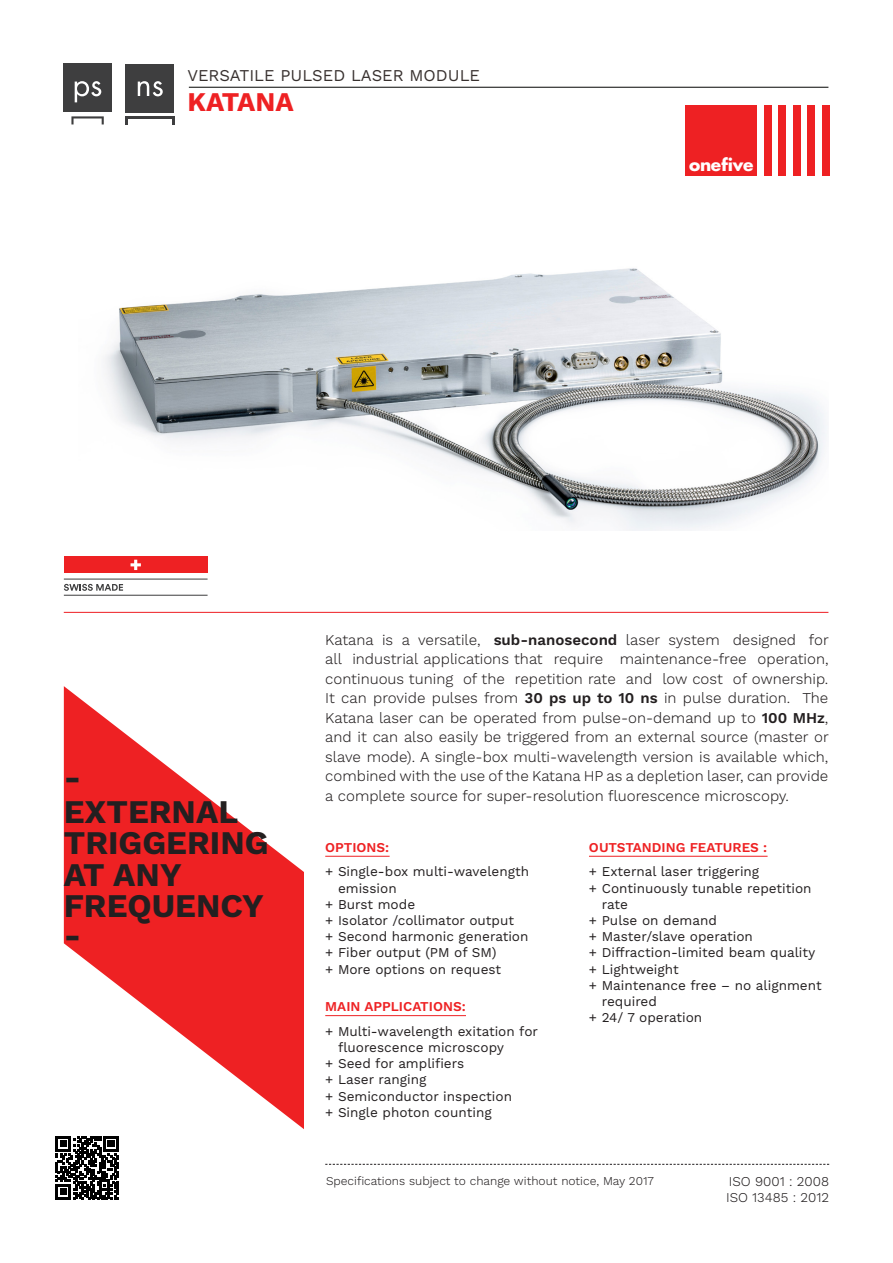
<style>
.page{position:relative;width:893px;height:1263px;background:#fff}
.page>*{position:absolute;margin:0;border:0;box-sizing:border-box;transform-origin:0 0}
.BIG_TXT{font:700 33px/31.5px "Work Sans";color:#231f20}
.Laser_NAME{font:700 27px "Work Sans";color:#ee2123}
.t1{font:700 16.65px "Futura Std";letter-spacing:-.02em;color:#fff}
.sous-titre{font:16.5px "Work Sans";color:#38312f}
.Main_description{font:300 15px/19.5px "Work Sans";color:#231f20;text-align:justify}
.t2{font:13.5px/16.2px "Work Sans";color:#231f20}
.Title_bullet{font:600 13.5px "Work Sans";color:#ee2123}
.Bullet{font:300 13.5px "Work Sans";color:#231f20}
.Bullet-2{font:300 12px "Work Sans";color:#231f20}
.s1{font-weight:600}
</style>
<div class="page">
<svg style="left:64px;top:686px;width:240px;height:514px;fill:#ee2123"></svg>
<img style="left:105px;top:268px;width:722px;height:263px">
<div style="left:685px;top:105px;width:72px;height:71px;background:#ee2123"></div>
<div style="left:808px;top:105px;width:7px;height:71px;background:#ee2123"></div>
<div style="left:793px;top:105px;width:7px;height:71px;background:#ee2123"></div>
<div style="left:779px;top:105px;width:7px;height:71px;background:#ee2123"></div>
<div style="left:764px;top:105px;width:8px;height:71px;background:#ee2123"></div>
<div style="left:822px;top:105px;width:7px;height:71px;background:#ee2123"></div>
<hr style="left:64px;top:579px;width:144px;height:1px;background:#3c3c3d">
<hr style="left:64px;top:595px;width:144px;height:1px;background:#3c3c3d">
<div style="left:64px;top:557px;width:144px;height:16px;background:#ee2123"></div>
<svg style="left:131px;top:560px;width:10px;height:10px"></svg>
<svg style="left:64px;top:584px;width:59px;height:7px"></svg>
<hr style="left:189px;top:87px;width:639px;height:1px;background:#040503">
<svg style="left:325px;top:1164px;width:504px;height:1px"></svg>
<hr style="left:64px;top:612px;width:764px;height:1px;background:#ee1d23">
<div style="left:64px;top:64px;width:48px;height:48px;background:#3e3e3f"></div>
<svg style="left:71px;top:116px;width:33px;height:8px"></svg>
<svg style="left:75px;top:81px;width:26px;height:21px"></svg>
<div style="left:126px;top:64px;width:48px;height:48px;background:#3e3e3f"></div>
<svg style="left:126px;top:118px;width:2px;height:6px"></svg>
<hr style="left:126px;top:116px;width:32px;height:2px;background:#3e3e3f">
<svg style="left:158px;top:116px;width:16px;height:8px"></svg>
<svg style="left:138px;top:81px;width:25px;height:15px"></svg>
<hr style="left:589px;top:856px;width:179px;height:1px;background:#ee2123">
<svg style="left:56px;top:1136px;width:63px;height:63px"></svg>
<hr style="left:325px;top:856px;width:65px;height:1px;background:#ee2123">
<hr style="left:325px;top:1015px;width:141px;height:1px;background:#ee2123">
<p class="sous-titre" style="left:187px;top:65px;width:294px">VERSATILE PULSED LASER MODULE</p>
<p class="Laser_NAME" style="left:187px;top:86px;width:108px">KATANA</p>
<p class="t1" style="left:689px;top:154px;width:66px">onefive</p>
<p class="BIG_TXT" style="left:64px;top:766px;width:19px">-</p>
<p class="BIG_TXT" style="left:64px;top:797px;width:176px">EXTERNAL</p>
<p class="BIG_TXT" style="left:64px;top:829px;width:206px">TRIGGERING<br>AT ANY<br>FREQUENCY</p>
<p class="BIG_TXT" style="left:64px;top:923px;width:19px">-</p>
<p class="Main_description" style="left:325px;top:630px;width:505px">Katana is a versatile, <span class="s1">sub-nanosecond</span> laser system designed for all industrial applications that require maintenance-free operation, continuous tuning of the repetition rate and low cost of ownership.<br>It can provide pulses from <span class="s1">30 ps up to 10 ns</span> in pulse duration. The Katana laser can be operated from pulse-on-demand up to <span class="s1">100 MHz</span>, and it can also easily be triggered from an external source (master or slave mode). A single-box multi-wavelength version is available which, combined with the use of the Katana HP as a depletion laser, can provide a complete source for super-resolution fluorescence microscopy.</p>
<p class="Title_bullet" style="left:325px;top:839px;width:66px">OPTIONS:</p>
<p class="t2" style="left:338px;top:864px;width:193px;text-indent:-13px">+ Single-box multi-wavelength emission</p>
<p class="t2" style="left:325px;top:897px;width:91px">+ Burst mode</p>
<p class="t2" style="left:325px;top:913px;width:190px">+ Isolator /collimator output</p>
<p class="t2" style="left:325px;top:929px;width:205px">+ Second harmonic generation</p>
<p class="t2" style="left:325px;top:945px;width:173px">+ Fiber output (PM of SM)</p>
<p class="t2" style="left:325px;top:961px;width:178px">+ More options on request</p>
<p class="Title_bullet" style="left:325px;top:999px;width:142px">MAIN APPLICATIONS:</p>
<p class="t2" style="left:338px;top:1024px;width:202px;text-indent:-13px">+ Multi-wavelength exitation for fluorescence microscopy</p>
<p class="t2" style="left:325px;top:1056px;width:140px">+ Seed for amplifiers</p>
<p class="t2" style="left:325px;top:1072px;width:103px">+ Laser ranging</p>
<p class="t2" style="left:325px;top:1088px;width:188px">+ Semiconductor inspection</p>
<p class="t2" style="left:325px;top:1105px;width:168px">+ Single photon counting</p>
<p class="Title_bullet" style="left:589px;top:839px;width:180px">OUTSTANDING FEATURES :</p>
<p class="t2" style="left:589px;top:864px;width:172px">+ External laser triggering</p>
<p class="t2" style="left:602px;top:880px;width:211px;text-indent:-13px">+ Continuously tunable repetition rate</p>
<p class="t2" style="left:589px;top:913px;width:129px">+ Pulse on demand</p>
<p class="t2" style="left:589px;top:929px;width:165px">+ Master/slave operation</p>
<p class="t2" style="left:589px;top:945px;width:228px">+ Diffraction-limited beam quality</p>
<p class="t2" style="left:589px;top:961px;width:91px">+ Lightweight</p>
<p class="t2" style="left:602px;top:978px;width:221px;text-indent:-13px">+ Maintenance free – no alignment required</p>
<p class="t2" style="left:589px;top:1010px;width:115px">+ 24/ 7 operation</p>
<p class="Bullet-2" style="left:326px;top:1174px;width:329px">Specifications subject to change without notice, May 2017</p>
<p class="Bullet" style="left:729px;top:1173px;width:102px">ISO 9001 : 2008</p>
<p class="Bullet" style="left:726px;top:1190px;width:105px">ISO 13485 : 2012</p>
</div>
